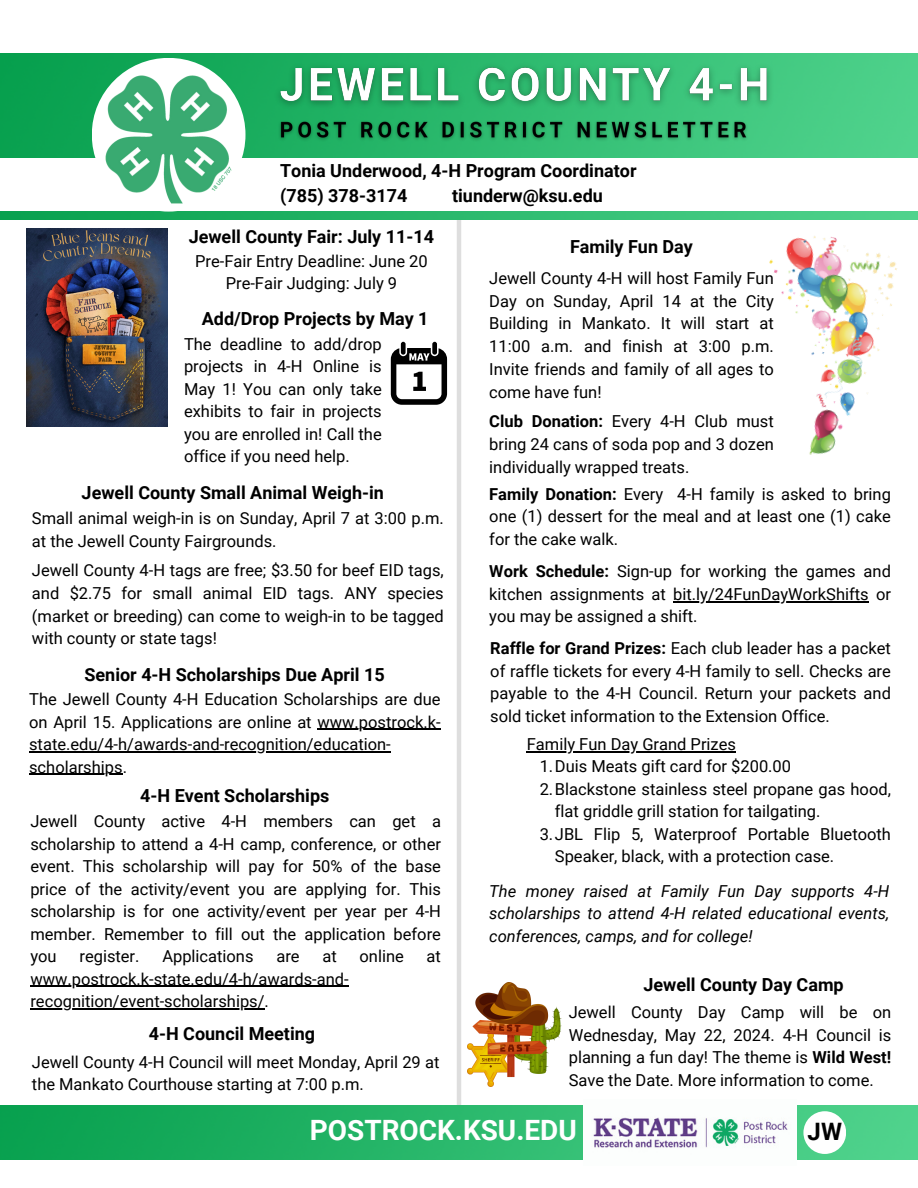
<style>
.page{position:relative;width:918px;height:1188px;background:#fff}
.page>*{position:absolute;margin:0;border:0;box-sizing:border-box;transform-origin:0 0}
.t1{font:700 28.05px "Roboto";color:#fff}
.t2{font:700 24px "Roboto";color:#000}
.t3{font:700 18px/24.8px "Roboto";color:#000}
.t4{font:16.5px/22.5px "Roboto";color:#000;text-align:justify}
.t5{font:italic 16.5px/22.5px "Roboto";color:#000;text-align:justify}
.s1{font-weight:700}
</style>
<div class="page">
<img style="left:0;top:54px;width:918px;height:103px">
<hr style="left:457px;top:218px;width:4px;height:896px;background:#dedede">
<img style="left:0;top:212px;width:918px;height:7px">
<div style="left:92px;top:58px;width:154px;height:154px;background:#fff;border-radius:50%"></div>
<img style="left:97px;top:68px;width:144px;height:144px;border-radius:50%">
<img style="left:0;top:1106px;width:918px;height:54px">
<img style="left:584px;top:1106px;width:212px;height:54px">
<div style="left:803px;top:1111px;width:43px;height:43px;background:#fff;border-radius:50%"></div>
<svg style="left:391px;top:342px;width:56px;height:63px"></svg>
<img style="left:769px;top:236px;width:128px;height:219px">
<img style="left:26px;top:228px;width:141px;height:198px">
<img style="left:467px;top:982px;width:95px;height:105px">
<img style="left:269px;top:58px;width:510px;height:58px">
<img style="left:275px;top:116px;width:478px;height:29px">
<hr style="left:673px;top:601px;width:196px;height:1px;background:#000">
<hr style="left:527px;top:751px;width:209px;height:1px;background:#000">
<hr style="left:317px;top:729px;width:124px;height:1px;background:#000">
<hr style="left:29px;top:751px;width:362px;height:2px;background:#000">
<hr style="left:29px;top:774px;width:94px;height:1px;background:#000">
<hr style="left:30px;top:986px;width:319px;height:1px;background:#000">
<hr style="left:30px;top:1008px;width:235px;height:1px;background:#000">
<p class="t3" style="left:280px;top:159px;width:358px">Tonia Underwood, 4-H Program Coordinator (785) 378-3174</p>
<p class="t3" style="left:452px;top:184px;width:152px">tiunderw@ksu.edu</p>
<p class="t3" style="left:189px;top:224px;width:247px">Jewell County Fair: July 11-14</p>
<p class="t4" style="left:195px;top:250px;width:234px;text-align:center">Pre-Fair Entry Deadline: June 20<br>Pre-Fair Judging: July 9</p>
<p class="t3" style="left:202px;top:307px;width:228px">Add/Drop Projects by May 1</p>
<p class="t4" style="left:184px;top:333px;width:199px">The deadline to add/drop projects in 4-H Online is May 1! You can only take exhibits to fair in projects you are enrolled in! Call the office if you need help.</p>
<p class="t3" style="left:82px;top:481px;width:304px">Jewell County Small Animal Weigh-in</p>
<p class="t4" style="left:32px;top:507px;width:413px;line-height:23px">Small animal weigh-in is on Sunday, April 7 at 3:00 p.m. at the Jewell County Fairgrounds.</p>
<p class="t4" style="left:32px;top:559px;width:413px;line-height:23px">Jewell County 4-H tags are free; $3.50 for beef EID tags, and $2.75 for small animal EID tags. ANY species (market or breeding) can come to weigh-in to be tagged with county or state tags!</p>
<p class="t3" style="left:85px;top:662px;width:302px">Senior 4-H Scholarships Due April 15</p>
<p class="t4" style="left:29px;top:688px;width:413px;text-align:left">The Jewell County 4-H Education Scholarships are due on April 15. Applications are online at www.postrock.k&shy;state.edu/4-h/awards-and-recognition/education&shy;scholarships.</p>
<p class="t4" style="left:30px;top:810px;width:412px">Jewell County active 4-H members can get a scholarship to attend a 4-H camp, conference, or other event. This scholarship will pay for 50% of the base price of the activity/event you are applying for. This scholarship is for one activity/event per year per 4-H member. Remember to fill out the application before you</p>
<p class="t3" style="left:140px;top:784px;width:191px">4-H Event Scholarships</p>
<p class="t4" style="left:79px;top:945px;width:62px">register.</p>
<p class="t4" style="left:162px;top:945px;width:93px">Applications</p>
<p class="t4" style="left:276px;top:945px;width:25px">are</p>
<p class="t4" style="left:322px;top:945px;width:16px">at</p>
<p class="t4" style="left:360px;top:945px;width:46px">online</p>
<p class="t4" style="left:427px;top:945px;width:16px">at</p>
<p class="t4" style="left:30px;top:968px;width:320px">www.postrock.k-state.edu/4-h/awards-and&shy;recognition/event-scholarships/.</p>
<p class="t3" style="left:149px;top:1021px;width:168px">4-H Council Meeting</p>
<p class="t4" style="left:32px;top:1051px;width:409px">Jewell County 4-H Council will meet Monday, April 29 at the Mankato Courthouse starting at 7:00 p.m.</p>
<p class="t3" style="left:570px;top:235px;width:124px">Family Fun Day</p>
<p class="t4" style="left:489px;top:267px;width:286px;line-height:23px">Jewell County 4-H will host Family Fun Day on Sunday, April 14 at the City Building in Mankato. It will start at 11:00 a.m. and finish at 3:00 p.m.<br>Invite friends and family of all ages to come have fun!</p>
<p class="t4" style="left:489px;top:410px;width:286px;line-height:23px"><span class="s1">Club Donation:</span> Every 4-H Club must bring 24 cans of soda pop and 3 dozen individually wrapped treats.</p>
<p class="t4" style="left:489px;top:483px;width:403px"><span class="s1">Family Donation:</span> Every 4-H family is asked to bring one (1) dessert for the meal and at least one (1) cake for the cake walk.</p>
<p class="t4" style="left:489px;top:560px;width:403px"><span class="s1">Work Schedule:</span> Sign-up for working the games and kitchen assignments at bit.ly/24FunDayWorkShifts or you may be assigned a shift.</p>
<p class="t4" style="left:490px;top:637px;width:402px"><span class="s1">Raffle for Grand Prizes:</span> Each club leader has a packet of raffle tickets for every 4-H family to sell. Checks are payable to the 4-H Council. Return your packets and sold ticket information to the Extension Office.</p>
<p class="t4" style="left:527px;top:733px;width:211px">Family Fun Day Grand Prizes</p>
<p class="t4" style="left:540px;top:756px;width:253px">1.Duis Meats gift card for $200.00</p>
<p class="t4" style="left:540px;top:778px;width:353px">2.Blackstone stainless steel propane gas hood,</p>
<p class="t4" style="left:555px;top:801px;width:267px">flat griddle grill station for tailgating.</p>
<p class="t4" style="left:540px;top:823px;width:353px">3.JBL Flip 5, Waterproof Portable Bluetooth</p>
<p class="t4" style="left:555px;top:846px;width:281px">Speaker, black, with a protection case.</p>
<p class="t5" style="left:489px;top:880px;width:402px">The money raised at Family Fun Day supports 4-H scholarships to attend 4-H related educational events, conferences, camps, and for college!</p>
<p class="t3" style="left:643px;top:973px;width:202px">Jewell County Day Camp</p>
<p class="t4" style="left:569px;top:1002px;width:324px">Jewell County Day Camp will be on Wednesday, May 22, 2024. 4-H Council is planning a fun day! The theme is <span class="s1">Wild West!<br></span>Save the Date. More information to come.</p>
<h1 class="t1" style="left:310px;top:1114px;width:268px">POSTROCK.KSU.EDU</h1>
<h2 class="t2" style="left:808px;top:1118px;width:36px">JW</h2>
</div>
